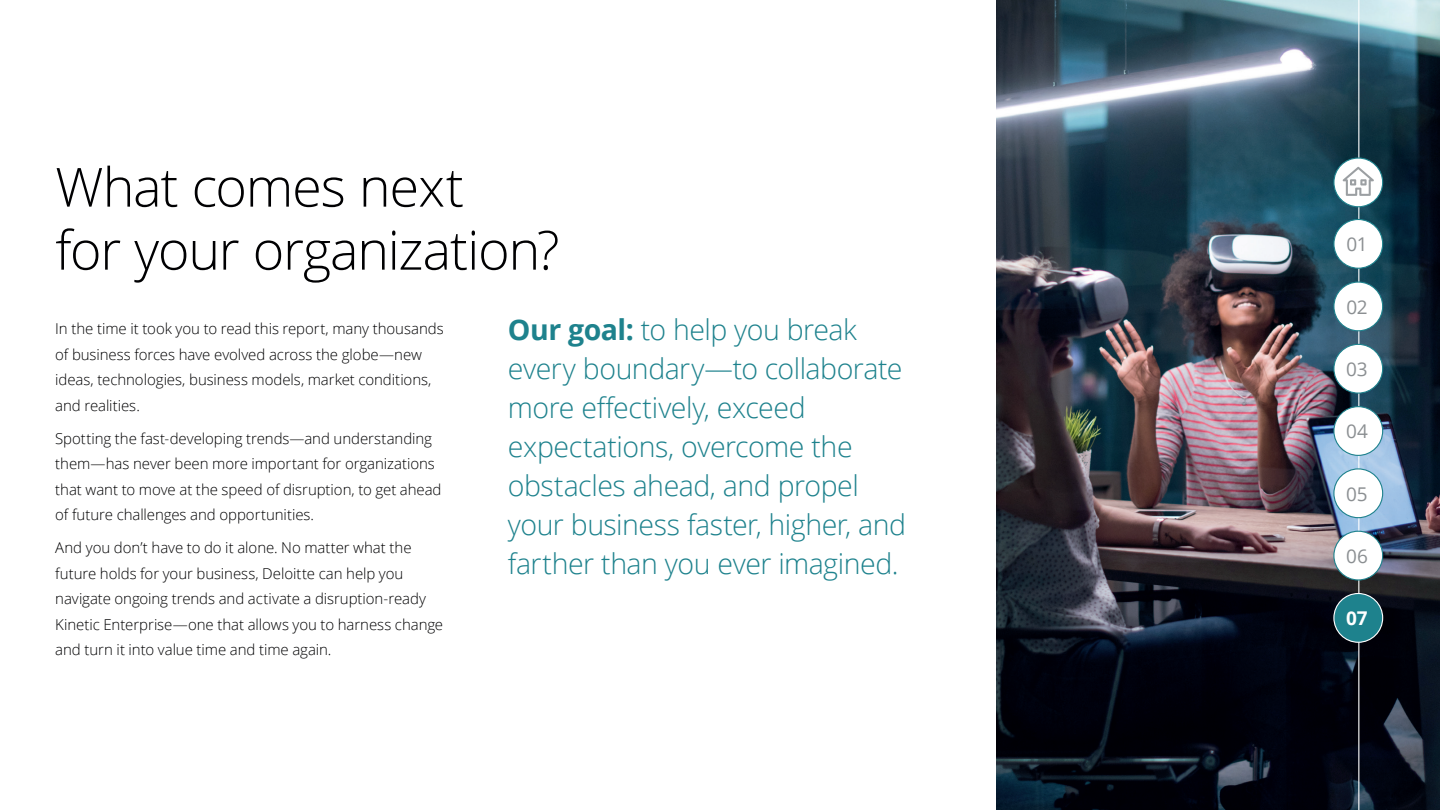
<style>
.page{position:relative;width:1440px;height:810px;background:#fff}
.page>*{position:absolute;margin:0;border:0;box-sizing:border-box;transform-origin:0 0}
.t1{font:300 54px/63px "Open Sans";letter-spacing:-.02em;color:#000002}
.t2{font:300 28.5px/39px "Open Sans";letter-spacing:-.015em;color:#1e828d}
.t3{font:18.9px "Open Sans";letter-spacing:-.015em;color:#8b8f92}
.t4{font:700 18.9px "Open Sans";color:#fff}
.t5{font:300 15px/25.5px "Open Sans";letter-spacing:-.005em;color:#000002}
.s1{font-weight:700}
</style>
<div class="page">
<img style="left:996px;top:0;width:444px;height:810px">
<hr style="left:1358px;top:0;width:1px;height:810px;background:#fff">
<div style="left:1334px;top:531px;width:49px;height:49px;background:#fff;border-radius:50%"></div>
<div style="left:1333px;top:531px;width:50px;height:50px;border:1px solid #1e828d;border-radius:50%"></div>
<div style="left:1334px;top:594px;width:49px;height:48px;background:#1e828d;border-radius:50%"></div>
<div style="left:1333px;top:593px;width:50px;height:50px;border:1px solid #fff;border-radius:50%"></div>
<div style="left:1334px;top:469px;width:49px;height:49px;background:#fff;border-radius:50%"></div>
<div style="left:1333px;top:468px;width:50px;height:50px;border:1px solid #1e828d;border-radius:50%"></div>
<div style="left:1334px;top:282px;width:49px;height:49px;background:#fff;border-radius:50%"></div>
<div style="left:1333px;top:281px;width:50px;height:50px;border:1px solid #1e828d;border-radius:50%"></div>
<div style="left:1334px;top:344px;width:49px;height:49px;background:#fff;border-radius:50%"></div>
<div style="left:1333px;top:344px;width:50px;height:50px;border:1px solid #1e828d;border-radius:50%"></div>
<div style="left:1334px;top:407px;width:49px;height:48px;background:#fff;border-radius:50%"></div>
<div style="left:1333px;top:406px;width:50px;height:50px;border:1px solid #1e828d;border-radius:50%"></div>
<div style="left:1334px;top:219px;width:49px;height:49px;background:#fff;border-radius:50%"></div>
<div style="left:1333px;top:219px;width:50px;height:50px;border:1px solid #1e828d;border-radius:50%"></div>
<div style="left:1334px;top:158px;width:49px;height:49px;background:#fff;border-radius:50%"></div>
<div style="left:1333px;top:157px;width:50px;height:50px;border:1px solid #1e828d;border-radius:50%"></div>
<svg style="left:1343px;top:167px;width:31px;height:29px"></svg>
<h1 class="t1" style="left:55px;top:154px;width:506px">What comes next<br>for your organization?</h1>
<p class="t3" style="left:1346px;top:231px;width:23px">01</p>
<p class="t3" style="left:1346px;top:294px;width:23px">02</p>
<h2 class="t2" style="left:508px;top:309px;width:400px"><span class="s1">Our goal:</span> to help you break every boundary—to collaborate more effectively, exceed expectations, overcome the obstacles ahead, and propel your business faster, higher, and farther than you ever imagined.</h2>
<p class="t5" style="left:55px;top:316px;width:390px">In the time it took you to read this report, many thousands of business forces have evolved across the globe—new ideas, technologies, business models, market conditions, and realities.</p>
<p class="t5" style="left:55px;top:425px;width:388px">Spotting the fast-developing trends—and understanding them—has never been more important for organizations that want to move at the speed of disruption, to get ahead of future challenges and opportunities.</p>
<p class="t5" style="left:55px;top:535px;width:389px">And you don’t have to do it alone. No matter what the future holds for your business, Deloitte can help you navigate ongoing trends and activate a disruption-ready Kinetic Enterprise—one that allows you to harness change and turn it into value time and time again.</p>
<p class="t3" style="left:1346px;top:543px;width:23px">06</p>
<p class="t3" style="left:1346px;top:356px;width:23px">03</p>
<p class="t3" style="left:1346px;top:418px;width:23px">04</p>
<p class="t3" style="left:1346px;top:481px;width:23px">05</p>
<p class="t4" style="left:1346px;top:605px;width:23px">07</p>
</div>
